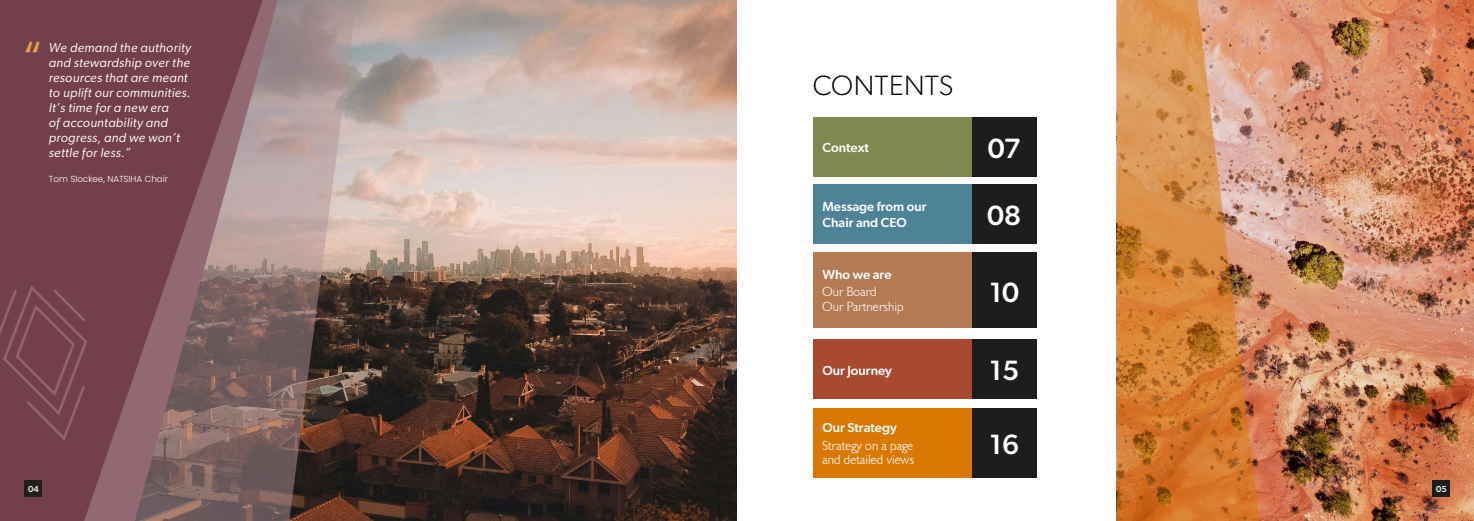
<style>
.page{position:relative;width:1474px;height:521px;background:#fff}
.page>*{position:absolute;margin:0;border:0;box-sizing:border-box;transform-origin:0 0}
.Page_Titles{font:300 49px "Poppins";color:#e49f4a}
.Align_Right_24pt{font:500 28px "Gibson";color:#fff}
.Page_Titles-2{font:300 28px "Gibson";letter-spacing:.02em;color:#020203}
.t1{font:italic 13.12px/14.9px "Gibson";letter-spacing:.02em;color:#fff}
.Align_Left_24pt{font:500 13.12px/16.6px "Gibson";color:#fff}
.Align_Left_24pt-2{font:300 13.12px/14px "Gibson";color:#fff}
.Paragraph_white{font:300 8.75px "Poppins";color:#fff}
.t2{font:500 8.75px "Gibson";color:#fff}
</style>
<div class="page">
<div style="left:812px;top:117px;width:160px;height:60px;background:#80884f"></div>
<div style="left:812px;top:184px;width:160px;height:59px;background:#4e8297"></div>
<div style="left:812px;top:252px;width:160px;height:76px;background:#b37a53"></div>
<div style="left:812px;top:339px;width:160px;height:60px;background:#a74a30"></div>
<div style="left:812px;top:408px;width:160px;height:69px;background:#d97904"></div>
<img style="left:359px;top:0;width:378px;height:521px">
<div style="left:0;top:0;width:77px;height:521px;background:#743f4c"></div>
<svg style="left:77px;top:0;width:282px;height:521px;background:#826064"></svg>
<img style="left:1261px;top:0;width:212px;height:521px">
<svg style="left:1431px;top:480px;width:1px;height:16px"></svg>
<div style="left:24px;top:480px;width:18px;height:16px;background:#1d1d1b"></div>
<div style="left:971px;top:117px;width:65px;height:60px;background:#1d1d1b"></div>
<div style="left:971px;top:184px;width:65px;height:59px;background:#1d1d1b"></div>
<div style="left:971px;top:252px;width:65px;height:76px;background:#1d1d1b"></div>
<div style="left:971px;top:339px;width:65px;height:60px;background:#1d1d1b"></div>
<div style="left:971px;top:408px;width:65px;height:69px;background:#1d1d1b"></div>
<svg style="left:0;top:284px;width:89px;height:159px;background:#774450"></svg>
<div style="left:1432px;top:480px;width:18px;height:16px;background:#1d1d1b"></div>
<svg style="left:1116px;top:0;width:145px;height:521px;background:#d58a4d"></svg>
<p class="Page_Titles" style="left:24px;top:30px;width:18px">“</p>
<p class="t1" style="left:49px;top:40px;width:144px">We demand the authority and stewardship over the resources that are meant to uplift our communities.<br>It’s time for a new era<br>of accountability and progress, and we won’t settle for less.”</p>
<p class="Paragraph_white" style="left:49px;top:174px;width:121px">Tom Slockee, NATSIHA Chair</p>
<p class="t2" style="left:28px;top:483px;width:12px">04</p>
<p class="Page_Titles-2" style="left:812px;top:69px;width:142px">CONTENTS</p>
<p class="Align_Left_24pt" style="left:822px;top:139px;width:48px">Context</p>
<p class="Align_Left_24pt" style="left:822px;top:198px;width:106px">Message from our<br>Chair and CEO</p>
<p class="Align_Left_24pt" style="left:822px;top:266px;width:71px">Who we are</p>
<p class="Align_Left_24pt-2" style="left:822px;top:285px;width:56px">Our Board</p>
<p class="Align_Left_24pt-2" style="left:822px;top:299px;width:83px">Our Partnership</p>
<p class="Align_Left_24pt" style="left:822px;top:362px;width:71px">Our Journey</p>
<p class="Align_Left_24pt" style="left:822px;top:418px;width:76px">Our Strategy</p>
<p class="Align_Left_24pt-2" style="left:822px;top:439px;width:93px">Strategy on a page and detailed views</p>
<p class="Align_Right_24pt" style="left:987px;top:132px;width:34px">07</p>
<p class="Align_Right_24pt" style="left:987px;top:198px;width:35px">08</p>
<p class="Align_Right_24pt" style="left:989px;top:275px;width:31px">10</p>
<p class="Align_Right_24pt" style="left:989px;top:354px;width:31px">15</p>
<p class="Align_Right_24pt" style="left:989px;top:427px;width:31px">16</p>
<p class="t2" style="left:1435px;top:483px;width:12px">05</p>
</div>
